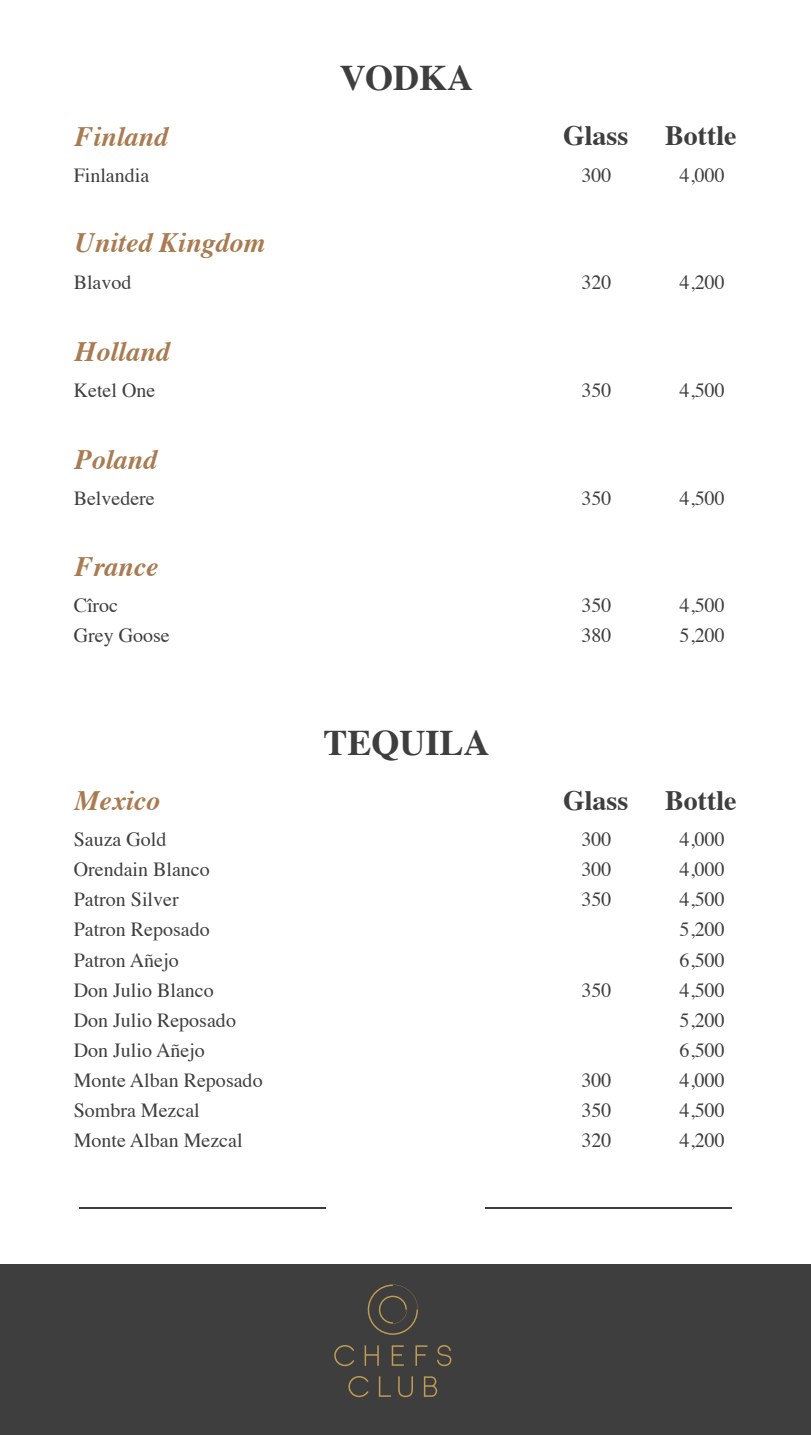
<style>
.page{position:relative;width:811px;height:1435px;background:#fff}
.page>*{position:absolute;margin:0;border:0;box-sizing:border-box;transform-origin:0 0}
.t1{font:700 36px "Times";color:#3e3e3f}
.t2{font:italic 700 28px "Times";color:#a97b50}
.t3{font:700 28px "Times";color:#3e3e3f}
.t4{font:20px/30px "Times";color:#3e3e3f}
</style>
<div class="page">
<div style="left:0;top:1264px;width:811px;height:170px;background:#3e3e3f"></div>
<svg style="left:379px;top:1376px;width:12px;height:20px"></svg>
<svg style="left:398px;top:1376px;width:15px;height:21px"></svg>
<svg style="left:424px;top:1376px;width:13px;height:20px"></svg>
<svg style="left:348px;top:1376px;width:20px;height:21px"></svg>
<svg style="left:364px;top:1345px;width:15px;height:20px"></svg>
<svg style="left:392px;top:1345px;width:12px;height:20px"></svg>
<svg style="left:415px;top:1345px;width:12px;height:20px"></svg>
<svg style="left:437px;top:1345px;width:14px;height:21px"></svg>
<svg style="left:334px;top:1345px;width:20px;height:21px"></svg>
<svg style="left:368px;top:1284px;width:50px;height:50px"></svg>
<hr style="left:79px;top:1206px;width:246px;height:2px;background:#3e3e3f">
<hr style="left:485px;top:1206px;width:246px;height:2px;background:#3e3e3f">
<h1 class="t1" style="left:340px;top:44px;width:135px">VODKA</h1>
<h2 class="t2" style="left:75px;top:110px;width:95px">Finland</h2>
<h2 class="t3" style="left:563px;top:109px;width:67px">Glass</h2>
<h2 class="t3" style="left:665px;top:109px;width:73px">Bottle</h2>
<p class="t4" style="left:74px;top:159px;width:77px">Finlandia</p>
<p class="t4" style="left:581px;top:159px;width:31px">300</p>
<p class="t4" style="left:679px;top:159px;width:46px">4,000</p>
<h2 class="t2" style="left:75px;top:217px;width:192px">United Kingdom</h2>
<p class="t4" style="left:74px;top:265px;width:59px">Blavod</p>
<p class="t4" style="left:581px;top:265px;width:31px">320</p>
<p class="t4" style="left:679px;top:265px;width:46px">4,200</p>
<h2 class="t2" style="left:75px;top:325px;width:96px">Holland</h2>
<p class="t4" style="left:74px;top:373px;width:83px">Ketel One</p>
<p class="t4" style="left:581px;top:373px;width:31px">350</p>
<p class="t4" style="left:679px;top:373px;width:46px">4,500</p>
<h2 class="t2" style="left:75px;top:433px;width:84px">Poland</h2>
<p class="t4" style="left:74px;top:482px;width:83px">Belvedere</p>
<p class="t4" style="left:581px;top:482px;width:31px">350</p>
<p class="t4" style="left:679px;top:482px;width:46px">4,500</p>
<h2 class="t2" style="left:75px;top:540px;width:86px">France</h2>
<p class="t4" style="left:74px;top:588px;width:46px">Cîroc</p>
<p class="t4" style="left:679px;top:588px;width:46px">4,500</p>
<p class="t4" style="left:74px;top:618px;width:98px">Grey Goose</p>
<p class="t4" style="left:679px;top:618px;width:46px">5,200</p>
<p class="t4" style="left:581px;top:588px;width:31px">350<br>380</p>
<h2 class="t2" style="left:75px;top:774px;width:87px">Mexico</h2>
<h1 class="t1" style="left:323px;top:708px;width:168px">TEQUILA</h1>
<h2 class="t3" style="left:563px;top:773px;width:67px">Glass</h2>
<h2 class="t3" style="left:665px;top:773px;width:73px">Bottle</h2>
<p class="t4" style="left:74px;top:823px;width:94px">Sauza Gold</p>
<p class="t4" style="left:581px;top:823px;width:31px">300</p>
<p class="t4" style="left:679px;top:823px;width:46px">4,000</p>
<p class="t4" style="left:74px;top:853px;width:138px">Orendain Blanco</p>
<p class="t4" style="left:581px;top:853px;width:31px">300</p>
<p class="t4" style="left:679px;top:853px;width:46px">4,000</p>
<p class="t4" style="left:74px;top:883px;width:107px">Patron Silver</p>
<p class="t4" style="left:581px;top:883px;width:31px">350</p>
<p class="t4" style="left:679px;top:883px;width:46px">4,500</p>
<p class="t4" style="left:74px;top:913px;width:138px">Patron Reposado</p>
<p class="t4" style="left:679px;top:913px;width:46px">5,200</p>
<p class="t4" style="left:74px;top:943px;width:106px">Patron Añejo</p>
<p class="t4" style="left:679px;top:943px;width:46px">6,500</p>
<p class="t4" style="left:74px;top:973px;width:141px">Don Julio Blanco</p>
<p class="t4" style="left:581px;top:973px;width:31px">350</p>
<p class="t4" style="left:679px;top:973px;width:46px">4,500</p>
<p class="t4" style="left:74px;top:1003px;width:164px">Don Julio Reposado</p>
<p class="t4" style="left:679px;top:1003px;width:46px">5,200</p>
<p class="t4" style="left:74px;top:1033px;width:133px">Don Julio Añejo</p>
<p class="t4" style="left:679px;top:1033px;width:46px">6,500</p>
<p class="t4" style="left:74px;top:1063px;width:190px">Monte Alban Reposado</p>
<p class="t4" style="left:581px;top:1063px;width:31px">300</p>
<p class="t4" style="left:679px;top:1063px;width:46px">4,000</p>
<p class="t4" style="left:74px;top:1093px;width:128px">Sombra Mezcal</p>
<p class="t4" style="left:581px;top:1093px;width:31px">350</p>
<p class="t4" style="left:679px;top:1093px;width:46px">4,500</p>
<p class="t4" style="left:74px;top:1123px;width:170px">Monte Alban Mezcal</p>
<p class="t4" style="left:581px;top:1123px;width:31px">320</p>
<p class="t4" style="left:679px;top:1123px;width:46px">4,200</p>
</div>
